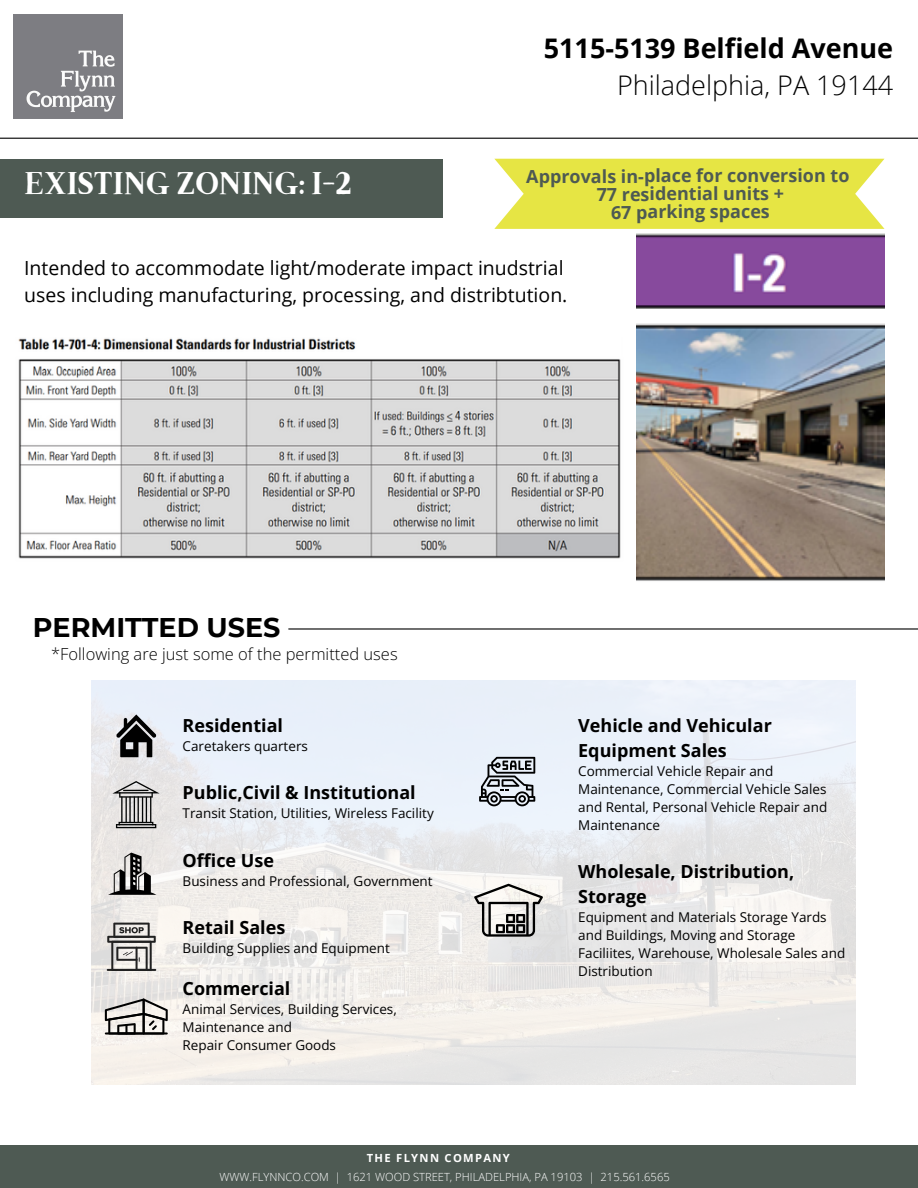
<style>
.page{position:relative;width:918px;height:1188px;background:#fff}
.page>*{position:absolute;margin:0;border:0;box-sizing:border-box;transform-origin:0 0}
.t1{font:31.5px "Brixton TC";color:#fff}
.t2{font:700 27px/37.2px "Open Sans";color:#000;text-align:right}
.t3{font:700 27px "Montserrat";color:#000}
.t4{font:19.5px/27px "Open Sans";color:#000}
.t5{font:700 18px/24.8px "Open Sans";color:#000}
.t6{font:700 18px/18px "Open Sans";letter-spacing:-.005em;color:#4e5a53;text-align:center}
.t7{font:300 16.5px "Open Sans";color:#000}
.t8{font:13.5px/18px "Open Sans";color:#000}
.t9{font:300 11.25px "Open Sans";color:#fff}
.t10{font:700 11.25px "Open Sans";letter-spacing:.115em;color:#fff}
.s1{font-weight:300}
</style>
<div class="page">
<div style="left:0;top:159px;width:442px;height:58px;background:#4e5a53"></div>
<hr style="left:0;top:138px;width:918px;height:1px;background:#000">
<img style="left:14px;top:15px;width:109px;height:103px">
<div style="left:0;top:1146px;width:918px;height:42px;background:#4e5a53"></div>
<img style="left:637px;top:228px;width:248px;height:353px">
<img style="left:92px;top:681px;width:763px;height:404px">
<svg style="left:116px;top:714px;width:40px;height:43px;background:#707173"></svg>
<svg style="left:112px;top:781px;width:48px;height:47px;background:#a8a7a7"></svg>
<hr style="left:289px;top:628px;width:629px;height:2px;background:#000">
<svg style="left:108px;top:853px;width:48px;height:42px;background:#949290"></svg>
<svg style="left:107px;top:923px;width:49px;height:48px;background:#a4a2a0"></svg>
<svg style="left:105px;top:999px;width:63px;height:36px;background:#a7a4a1"></svg>
<svg style="left:474px;top:884px;width:69px;height:53px"></svg>
<svg style="left:479px;top:757px;width:56px;height:49px;background:#91959b"></svg>
<img style="left:18px;top:338px;width:603px;height:221px">
<svg style="left:494px;top:159px;width:390px;height:69px;background:#e7e652"></svg>
<p class="t1" style="left:24px;top:172px;width:329px">EXISTING ZONING: I-2</p>
<h3 class="t2" style="left:544px;top:29px;width:351px">5115-5139 Belfield Avenue<br><span class="s1">Philadelphia, PA 19144</span></h3>
<p class="t6" style="left:526px;top:166px;width:325px">Approvals in-place for conversion to<br>77 residential units +</p>
<p class="t6" style="left:611px;top:202px;width:161px">67 parking spaces</p>
<p class="t4" style="left:24px;top:254px;width:545px">Intended to accommodate light/moderate impact inudstrial uses including manufacturing, processing, and distribtution.</p>
<p class="t3" style="left:33px;top:611px;width:249px">PERMITTED USES</p>
<h4 class="t7" style="left:51px;top:642px;width:348px">*Following are just some of the permitted uses</h4>
<h5 class="t5" style="left:183px;top:712px;width:102px">Residential</h5>
<p class="t8" style="left:183px;top:737px;width:127px">Caretakers quarters</p>
<h2 class="t5" style="left:183px;top:780px;width:235px">Public,Civil &amp; Institutional</h2>
<h6 class="t8" style="left:183px;top:804px;width:253px">Transit Station, Utilities, Wireless Facility</h6>
<p class="t5" style="left:183px;top:847px;width:93px">Office Use</p>
<p class="t8" style="left:183px;top:872px;width:252px">Business and Professional, Government</p>
<p class="t5" style="left:183px;top:915px;width:104px">Retail Sales</p>
<p class="t8" style="left:183px;top:939px;width:209px">Building Supplies and Equipment</p>
<p class="t5" style="left:183px;top:976px;width:109px">Commercial</p>
<p class="t8" style="left:183px;top:1000px;width:216px">Animal Services, Building Services,<br>Maintenance and</p>
<p class="t8" style="left:183px;top:1036px;width:155px">Repair Consumer Goods</p>
<p class="t5" style="left:578px;top:712px;width:195px">Vehicle and Vehicular<br>Equipment Sales</p>
<p class="t8" style="left:578px;top:761px;width:251px">Commercial Vehicle Repair and<br>Maintenance, Commercial Vehicle Sales and Rental, Personal Vehicle Repair and<br>Maintenance</p>
<p class="t5" style="left:578px;top:859px;width:218px">Wholesale, Distribution,<br>Storage</p>
<p class="t8" style="left:578px;top:908px;width:269px">Equipment and Materials Storage Yards and Buildings, Moving and Storage Faciliites, Warehouse, Wholesale Sales and Distribution</p>
<p class="t10" style="left:367px;top:1150px;width:145px">THE FLYNN COMPANY</p>
<p class="t9" style="left:220px;top:1169px;width:452px">WWW.FLYNNCO.COM | 1621 WOOD STREET, PHILADELPHIA, PA 19103 | 215.561.6565</p>
</div>
